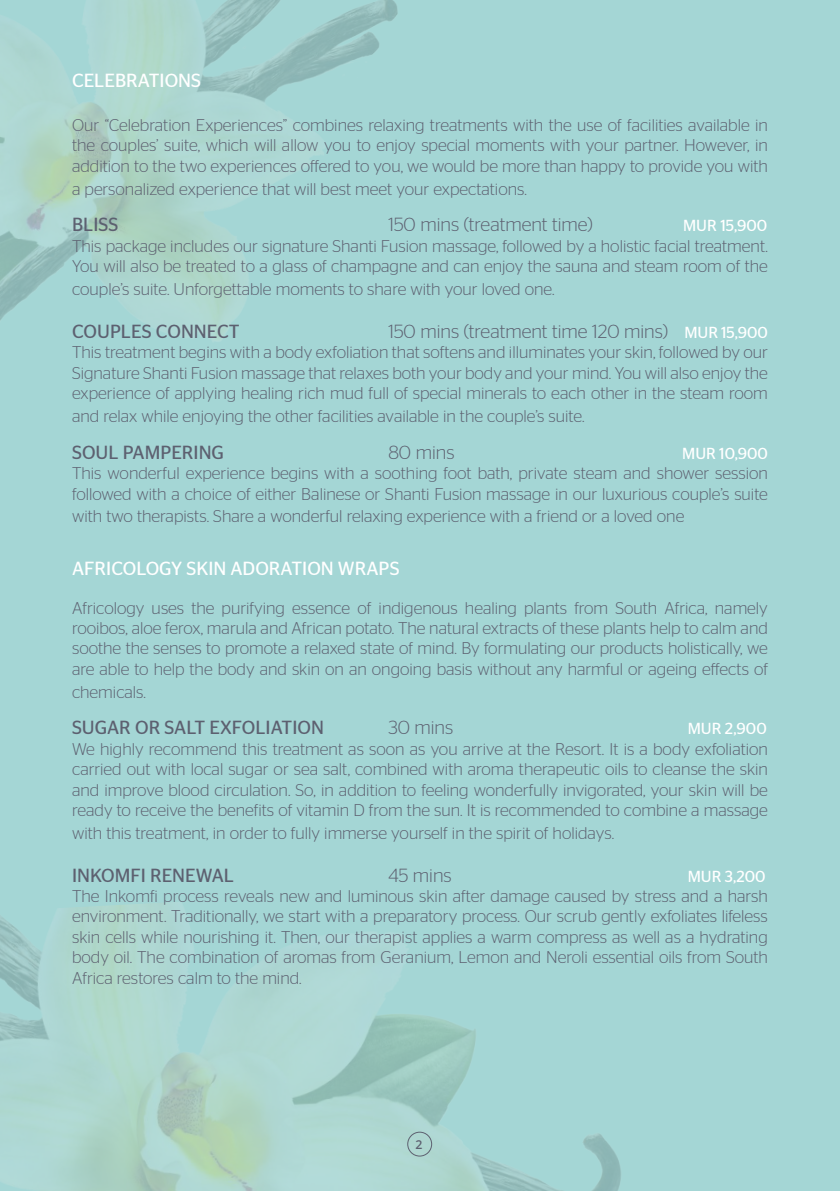
<style>
.page{position:relative;width:840px;height:1191px;background:#fff}
.page>*{position:absolute;margin:0;border:0;box-sizing:border-box;transform-origin:0 0}
.t1{font:300 19px "Stag Sans";color:#5d6070}
.t2{font:19px "Stag Sans";color:#5d6070}
.t3{font:19px "Stag Sans";color:#fff}
.t4{font:300 17px/20.4px "Stag Sans";color:#5d6070;text-align:justify}
.t5{font:16px "Stag Sans";color:#fff}
.t6{font:600 12.2px "Open Sans";color:#5d6070}
.s1{font-weight:400;font-size:16px;color:#fff}
</style>
<div class="page">
<div style="left:0;top:0;width:839px;height:1191px;background:#a4d6d5"></div>
<img style="left:0;top:0;width:398px;height:341px">
<img style="left:0;top:902px;width:621px;height:289px">
<div style="left:407px;top:1131px;width:25px;height:25px;border:1px solid #5d6070;border-radius:50%"></div>
<p class="t3" style="left:72px;top:69px;width:130px">CELEBRATIONS</p>
<p class="t4" style="left:72px;top:115px;width:697px">Our “Celebration Experiences” combines relaxing treatments with the use of facilities available in the couples’ suite, which will allow you to enjoy special moments with your partner. However, in addition to the two experiences offered to you, we would be more than happy to provide you with</p>
<p class="t4" style="left:72px;top:178px;width:456px">a personalized experience that will best meet your expectations.</p>
<p class="t2" style="left:72px;top:214px;width:48px">BLISS</p>
<p class="t1" style="left:388px;top:214px;width:206px">150 mins (treatment time)</p>
<p class="t5" style="left:682px;top:217px;width:85px">MUR 15,900</p>
<p class="t4" style="left:72px;top:235px;width:697px">This package includes our signature Shanti Fusion massage, followed by a holistic facial treatment.<br>You will also be treated to a glass of champagne and can enjoy the sauna and steam room of the</p>
<p class="t4" style="left:72px;top:279px;width:483px">couple’s suite. Unforgettable moments to share with your loved one.</p>
<p class="t2" style="left:72px;top:320px;width:169px">COUPLES CONNECT</p>
<p class="t1" style="left:388px;top:321px;width:381px">150 mins (treatment time 120 mins) <span class="s1">MUR 15,900</span></p>
<p class="t4" style="left:72px;top:342px;width:697px">This treatment begins with a body exfoliation that softens and illuminates your skin, followed by our Signature Shanti Fusion massage that relaxes both your body and your mind. You will also enjoy the experience of applying healing rich mud full of special minerals to each other in the steam room</p>
<p class="t4" style="left:72px;top:405px;width:513px">and relax while enjoying the other facilities available in the couple’s suite.</p>
<p class="t2" style="left:72px;top:441px;width:153px">SOUL PAMPERING</p>
<p class="t1" style="left:388px;top:441px;width:68px">80 mins</p>
<p class="t5" style="left:681px;top:444px;width:87px">MUR 10,900</p>
<p class="t4" style="left:72px;top:463px;width:697px">This wonderful experience begins with a soothing foot bath, private steam and shower session followed with a choice of either Balinese or Shanti Fusion massage in our luxurious couple’s suite</p>
<p class="t4" style="left:72px;top:506px;width:613px">with two therapists. Share a wonderful relaxing experience with a friend or a loved one</p>
<p class="t3" style="left:72px;top:558px;width:329px">AFRICOLOGY SKIN ADORATION WRAPS</p>
<p class="t4" style="left:72px;top:597px;width:697px">Africology uses the purifying essence of indigenous healing plants from South Africa, namely rooibos, aloe ferox, marula and African potato. The natural extracts of these plants help to calm and soothe the senses to promote a relaxed state of mind. By formulating our products holistically, we are able to help the body and skin on an ongoing basis without any harmful or ageing effects of</p>
<p class="t4" style="left:72px;top:681px;width:75px">chemicals.</p>
<p class="t2" style="left:72px;top:717px;width:253px">SUGAR OR SALT EXFOLIATION</p>
<p class="t1" style="left:388px;top:717px;width:66px">30 mins</p>
<p class="t5" style="left:687px;top:720px;width:81px">MUR 2,900</p>
<p class="t4" style="left:72px;top:738px;width:697px">We highly recommend this treatment as soon as you arrive at the Resort. It is a body exfoliation carried out with local sugar or sea salt, combined with aroma therapeutic oils to cleanse the skin and improve blood circulation. So, in addition to feeling wonderfully invigorated, your skin will be ready to receive the benefits of vitamin D from the sun. It is recommended to combine a massage</p>
<p class="t4" style="left:72px;top:822px;width:543px">with this treatment, in order to fully immerse yourself in the spirit of holidays.</p>
<p class="t2" style="left:72px;top:864px;width:163px">INKOMFI RENEWAL</p>
<p class="t1" style="left:388px;top:864px;width:65px">45 mins</p>
<p class="t5" style="left:687px;top:867px;width:79px">MUR 3,200</p>
<p class="t4" style="left:72px;top:885px;width:697px">The Inkomfi process reveals new and luminous skin after damage caused by stress and a harsh environment. Traditionally, we start with a preparatory process. Our scrub gently exfoliates lifeless skin cells while nourishing it. Then, our therapist applies a warm compress as well as a hydrating body oil. The combination of aromas from Geranium, Lemon and Neroli essential oils from South Africa restores calm to the mind.</p>
<p class="t6" style="left:415px;top:1136px;width:8px">2</p>
</div>
